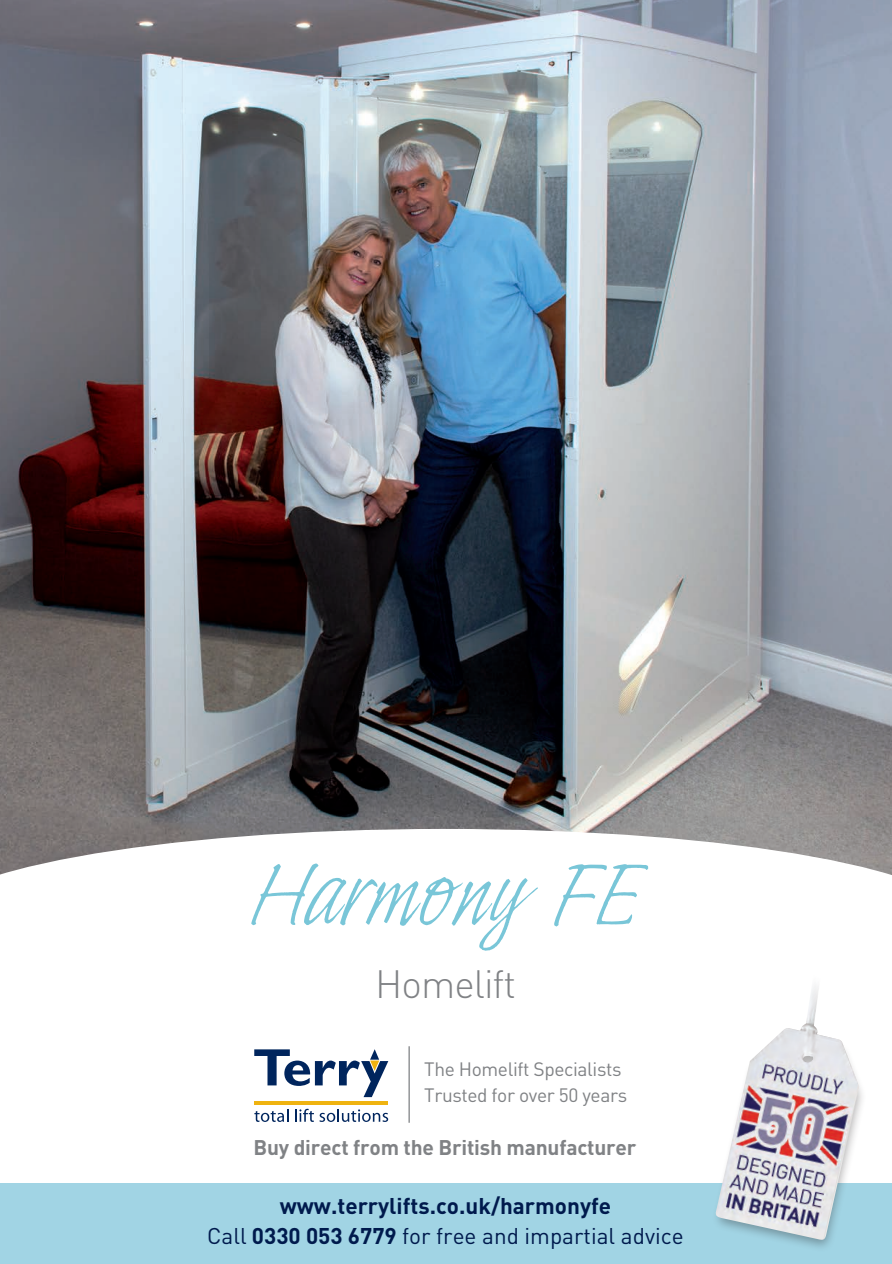
<style>
.page{position:relative;width:892px;height:1264px;background:#fff}
.page>*{position:absolute;margin:0;border:0;box-sizing:border-box;transform-origin:0 0}
.t1{font:90px "Indy Italic Plain";color:#79c6d8}
.t2{font:300 39px "DIN";letter-spacing:-.025em;color:#808285}
.t3{font:700 22.5px/30.5px "DIN";color:#001a4d;text-align:center}
.t4{font:700 21px "DIN";letter-spacing:-.01em;color:#808285}
.t5{font:19.2px/26px "DIN";letter-spacing:-.02em;color:#808285}
.s1{font-weight:400}
</style>
<div class="page">
<img style="left:0;top:0;width:891px;height:829px">
<svg style="left:0;top:829px;width:891px;height:293px"></svg>
<div style="left:0;top:1183px;width:891px;height:81px;background:#a1d4e4"></div>
<hr style="left:408px;top:1046px;width:2px;height:77px;background:#808285">
<svg style="left:254px;top:1049px;width:134px;height:48px"></svg>
<hr style="left:254px;top:1101px;width:134px;height:3px;background:#efb310">
<svg style="left:254px;top:1109px;width:34px;height:13px"></svg>
<svg style="left:295px;top:1109px;width:93px;height:13px"></svg>
<div style="left:711px;top:1031px;width:155px;height:221px;background:#231f20;opacity:.35"></div>
<img style="left:715px;top:974px;width:144px;height:266px">
<h1 class="t1" style="left:249px;top:840px;width:392px">Harmony FE</h1>
<h2 class="t2" style="left:375px;top:960px;width:142px">Homelift</h2>
<p class="t5" style="left:424px;top:1056px;width:204px">The Homelift Specialists<br>Trusted for over 50 years</p>
<p class="t4" style="left:253px;top:1133px;width:384px">Buy direct from the British manufacturer</p>
<p class="t3" style="left:207px;top:1189px;width:478px">www.terrylifts.co.uk/harmonyfe<br><span class="s1">Call</span> 0330 053 6779 <span class="s1">for free and impartial advice</span></p>
</div>
